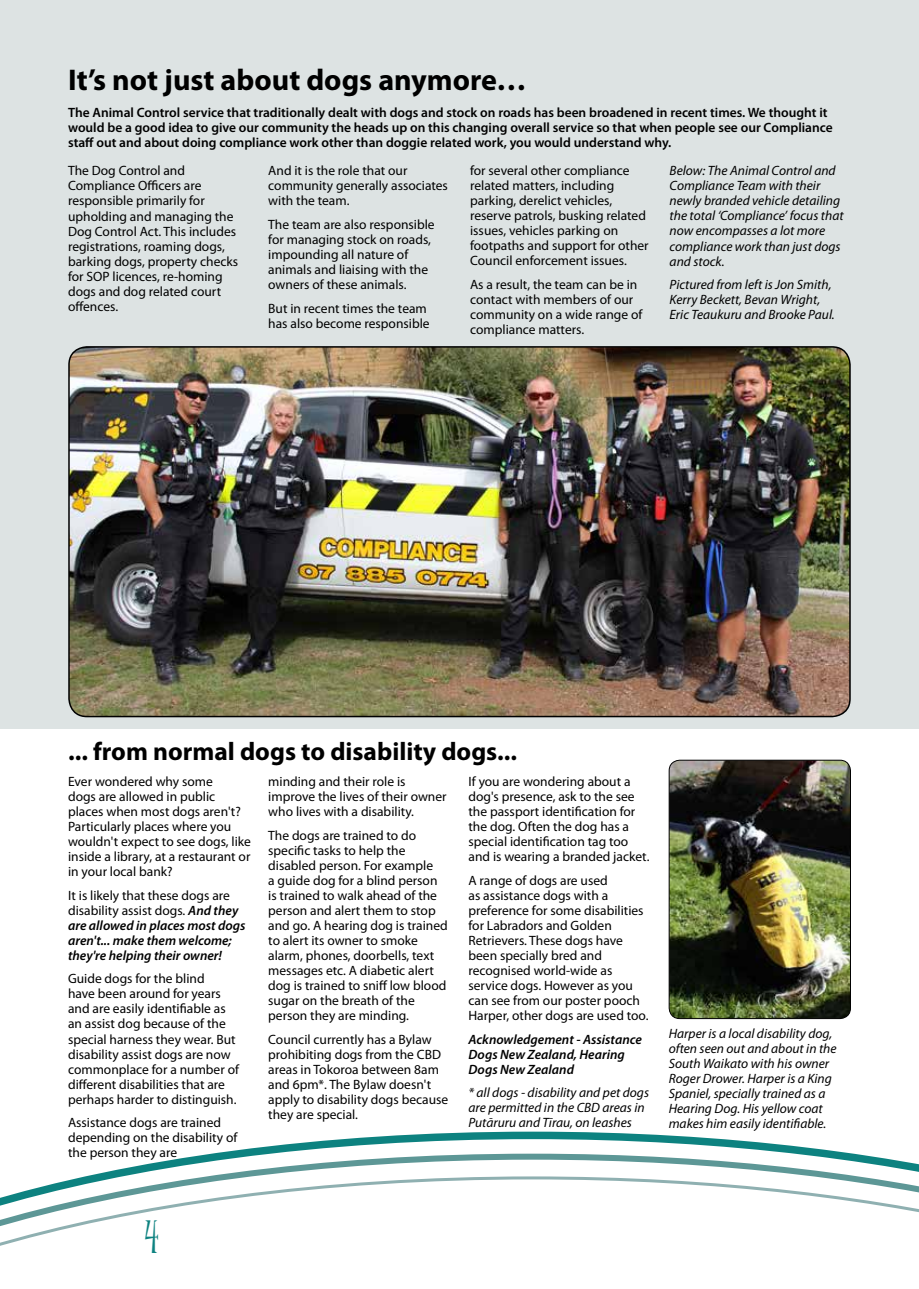
<style>
.page{position:relative;width:919px;height:1289px;background:#fff}
.page>*{position:absolute;margin:0;border:0;box-sizing:border-box;transform-origin:0 0}
.t1{font:43.5px "Juice ITC";color:#0d8280}
.t2{font:700 30px "Myriad Pro";color:#000}
.t3{font:700 25.5px "Myriad Pro";color:#000}
.t4{font:13.5px/15px "Myriad Pro";color:#000}
.t5{font:italic 13.5px/15px "Myriad Pro";color:#000}
.t6{font:600 13.5px/15px "Myriad Pro";color:#000}
.t7{font:italic 600 13.5px/15px "Myriad Pro";color:#000}
.s1{font-weight:400;font-style:normal}
</style>
<div class="page">
<div style="left:1px;top:0;width:917px;height:729px;background:#dde3e3"></div>
<img style="left:670px;top:760px;width:180px;height:258px">
<div style="left:668px;top:759px;width:182px;height:260px;border:1px solid #000;border-radius:11px"></div>
<img style="left:69px;top:347px;width:780px;height:369px">
<div style="left:68px;top:346px;width:782px;height:371px;border:2px solid #000;border-radius:18px"></div>
<svg style="left:239px;top:1131px;width:587px;height:19px"></svg>
<svg style="left:97px;top:1150px;width:821px;height:24px"></svg>
<svg style="left:0;top:1174px;width:918px;height:72px"></svg>
<h2 class="t2" style="left:68px;top:60px;width:460px">It’s not just about dogs anymore…</h2>
<p class="t6" style="left:68px;top:105px;width:766px">The Animal Control service that traditionally dealt with dogs and stock on roads has been broadened in recent times. We thought it would be a good idea to give our community the heads up on this changing overall service so that when people see our Compliance staff out and about doing compliance work other than doggie related work, you would understand why.</p>
<p class="t4" style="left:68px;top:163px;width:172px">The Dog Control and<br>Compliance Officers are responsible primarily for upholding and managing the<br>Dog Control Act. This includes registrations, roaming dogs, barking dogs, property checks for SOP licences, re-homing dogs and dog related court offences.</p>
<p class="t4" style="left:268px;top:163px;width:181px">And it is the role that our community generally associates with the team.</p>
<p class="t4" style="left:268px;top:217px;width:168px">The team are also responsible for managing stock on roads, impounding all nature of animals and liaising with the owners of these animals.</p>
<p class="t4" style="left:268px;top:300px;width:163px">But in recent times the team has also become responsible</p>
<p class="t4" style="left:470px;top:163px;width:180px">for several other compliance related matters, including parking, derelict vehicles, reserve patrols, busking related issues, vehicles parking on footpaths and support for other<br>Council enforcement issues.</p>
<p class="t4" style="left:470px;top:277px;width:174px">As a result, the team can be in contact with members of our community on a wide range of compliance matters.</p>
<p class="t5" style="left:669px;top:163px;width:175px">Below: The Animal Control and<br>Compliance Team with their newly branded vehicle detailing the total ‘Compliance’ focus that now encompasses a lot more compliance work than just dogs and stock.</p>
<p class="t5" style="left:669px;top:277px;width:167px">Pictured from left is Jon Smith,<br>Kerry Beckett, Bevan Wright,<br>Eric Teaukuru and Brooke Paul.</p>
<h3 class="t3" style="left:68px;top:735px;width:450px">... from normal dogs to disability dogs...</h3>
<p class="t4" style="left:268px;top:774px;width:180px">minding and their role is improve the lives of their owner who lives with a disability.</p>
<p class="t4" style="left:268px;top:827px;width:181px">The dogs are trained to do specific tasks to help the disabled person. For example<br>a guide dog for a blind person is trained to walk ahead of the person and alert them to stop and go. A hearing dog is trained to alert its owner to smoke alarm, phones, doorbells, text messages etc. A diabetic alert dog is trained to sniff low blood sugar on the breath of the person they are minding.</p>
<p class="t4" style="left:268px;top:1031px;width:181px">Council currently has a Bylaw prohibiting dogs from the CBD areas in Tokoroa between 8am and 6pm*. The Bylaw doesn't apply to disability dogs because they are special.</p>
<p class="t4" style="left:468px;top:774px;width:182px">If you are wondering about a dog's presence, ask to the see the passport identification for the dog. Often the dog has a special identification tag too and is wearing a branded jacket.</p>
<p class="t4" style="left:468px;top:872px;width:181px">A range of dogs are used<br>as assistance dogs with a preference for some disabilities for Labradors and Golden<br>Retrievers. These dogs have been specially bred and recognised world-wide as service dogs. However as you can see from our poster pooch<br>Harper, other dogs are used too.</p>
<p class="t7" style="left:468px;top:1031px;width:175px">Acknowledgement - Assistance<br>Dogs New Zealand, Hearing<br>Dogs New Zealand</p>
<p class="t5" style="left:468px;top:1084px;width:182px">* all dogs - disability and pet dogs are permitted in the CBD areas in<br>Putāruru and Tīrau, on leashes</p>
<p class="t4" style="left:68px;top:774px;width:184px">Ever wondered why some<br>dogs are allowed in public places when most dogs aren't?<br>Particularly places where you wouldn't expect to see dogs, like inside a library, at a restaurant or in your local bank?</p>
<p class="t7" style="left:68px;top:887px;width:179px"><span class="s1">It is likely that these dogs are disability assist dogs.</span> And they are allowed in places most dogs aren't... make them welcome; they're helping their owner!</p>
<p class="t4" style="left:68px;top:971px;width:172px">Guide dogs for the blind<br>have been around for years and are easily identifiable as an assist dog because of the special harness they wear. But disability assist dogs are now commonplace for a number of different disabilities that are perhaps harder to distinguish.</p>
<p class="t4" style="left:68px;top:1114px;width:171px">Assistance dogs are trained depending on the disability of the person they are</p>
<p class="t5" style="left:668px;top:1025px;width:169px">Harper is a local disability dog, often seen out and about in the<br>South Waikato with his owner<br>Roger Drower. Harper is a King<br>Spaniel, specially trained as a<br>Hearing Dog. His yellow coat makes him easily identifiable.</p>
<h1 class="t1" style="left:144px;top:1212px;width:16px">4</h1>
</div>
